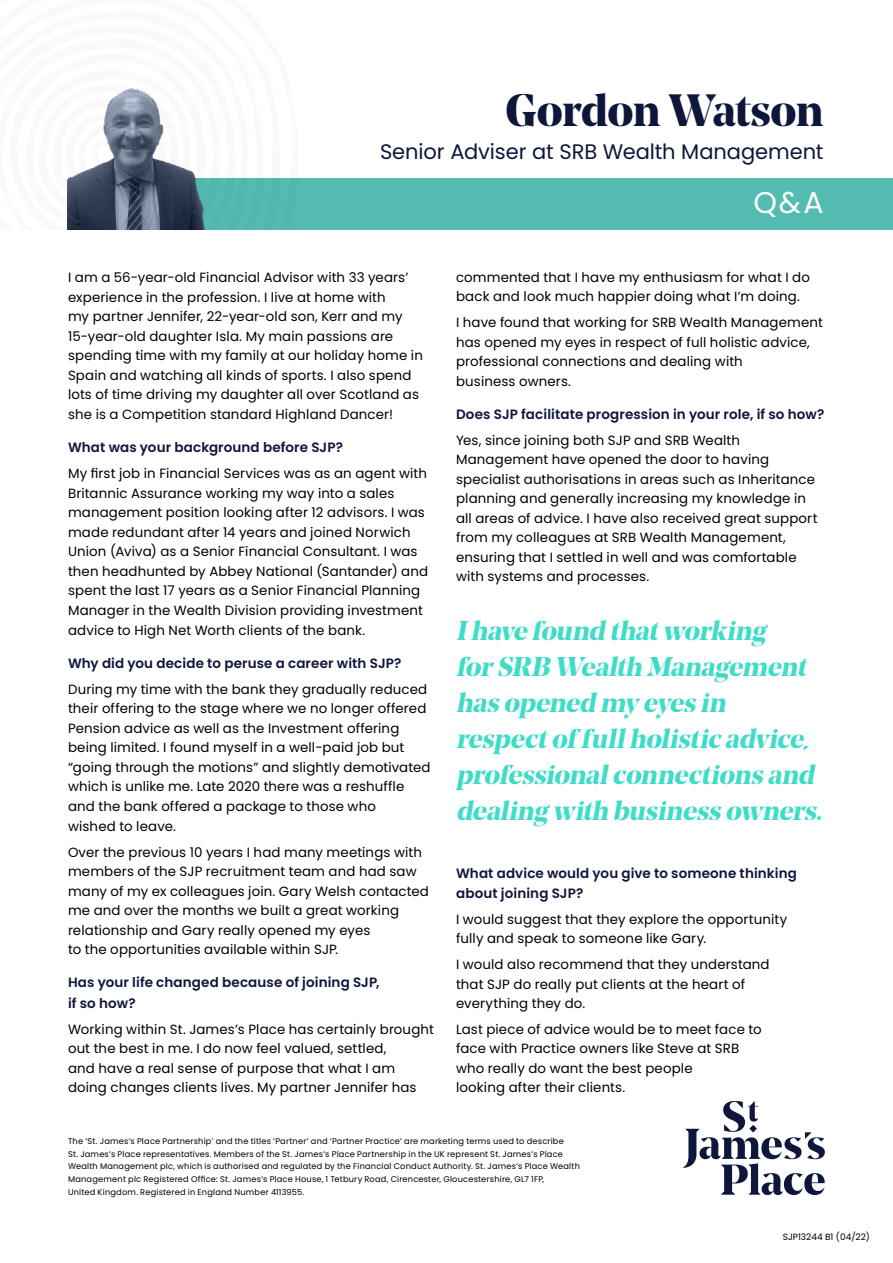
<style>
.page{position:relative;width:893px;height:1263px;background:#fff}
.page>*{position:absolute;margin:0;border:0;box-sizing:border-box;transform-origin:0 0}
.t1{font:700 45px "Noe Display SJP";letter-spacing:-.015em;color:#0f163c}
.t2{font:30px "Poppins";color:#fff}
.t3{font:italic 700 27px/36px "Noe Display SJP";letter-spacing:-.03em;color:#3fdcc8}
.t4{font:21px "Poppins";letter-spacing:-.005em;color:#0f163c}
.t5{font:600 13.5px/20.2px "Poppins";letter-spacing:.01em;color:#0f163c}
.t6{font:13.35px/19.5px "Poppins";letter-spacing:.01em;color:#000}
.t7{font:9px "Poppins";color:#000}
.t8{font:8.25px/12.8px "Poppins";letter-spacing:.025em;color:#000}
</style>
<div class="page">
<div style="left:68px;top:179px;width:825px;height:51px;background:#53bbaf"></div>
<img style="left:67px;top:88px;width:137px;height:142px">
<svg style="left:683px;top:1101px;width:142px;height:94px"></svg>
<h1 class="t1" style="left:505px;top:80px;width:320px">Gordon Watson</h1>
<h3 class="t4" style="left:380px;top:140px;width:445px">Senior Adviser at SRB Wealth Management</h3>
<h2 class="t2" style="left:754px;top:185px;width:72px">Q&amp;A</h2>
<p class="t6" style="left:68px;top:268px;width:356px">I am a 56-year-old Financial Advisor with 33 years’ experience in the profession. I live at home with<br>my partner Jennifer, 22-year-old son, Kerr and my 15-year-old daughter Isla. My main passions are spending time with my family at our holiday home in Spain and watching all kinds of sports. I also spend lots of time driving my daughter all over Scotland as she is a Competition standard Highland Dancer!</p>
<p class="t5" style="left:68px;top:437px;width:276px">What was your background before SJP?</p>
<p class="t6" style="left:68px;top:464px;width:362px">My first job in Financial Services was as an agent with Britannic Assurance working my way into a sales management position looking after 12 advisors. I was made redundant after 14 years and joined Norwich Union (Aviva) as a Senior Financial Consultant. I was then headhunted by Abbey National (Santander) and spent the last 17 years as a Senior Financial Planning Manager in the Wealth Division providing investment advice to High Net Worth clients of the bank.</p>
<p class="t5" style="left:68px;top:653px;width:335px">Why did you decide to peruse a career with SJP?</p>
<p class="t6" style="left:68px;top:679px;width:364px">During my time with the bank they gradually reduced their offering to the stage where we no longer offered Pension advice as well as the Investment offering being limited. I found myself in a well-paid job but “going through the motions” and slightly demotivated which is unlike me. Late 2020 there was a reshuffle and the bank offered a package to those who<br>wished to leave.</p>
<p class="t6" style="left:68px;top:842px;width:362px">Over the previous 10 years I had many meetings with members of the SJP recruitment team and had saw many of my ex colleagues join. Gary Welsh contacted me and over the months we built a great working relationship and Gary really opened my eyes<br>to the opportunities available within SJP.</p>
<p class="t5" style="left:68px;top:973px;width:313px">Has your life changed because of joining SJP, if so how?</p>
<p class="t6" style="left:68px;top:1019px;width:367px">Working within St. James’s Place has certainly brought out the best in me. I do now feel valued, settled,<br>and have a real sense of purpose that what I am doing changes clients lives. My partner Jennifer has</p>
<p class="t6" style="left:456px;top:268px;width:355px">commented that I have my enthusiasm for what I do back and look much happier doing what I’m doing.</p>
<p class="t6" style="left:456px;top:313px;width:368px">I have found that working for SRB Wealth Management has opened my eyes in respect of full holistic advice, professional connections and dealing with<br>business owners.</p>
<p class="t5" style="left:456px;top:404px;width:370px">Does SJP facilitate progression in your role, if so how?</p>
<p class="t6" style="left:456px;top:430px;width:363px">Yes, since joining both SJP and SRB Wealth Management have opened the door to having specialist authorisations in areas such as Inheritance planning and generally increasing my knowledge in all areas of advice. I have also received great support from my colleagues at SRB Wealth Management, ensuring that I settled in well and was comfortable with systems and processes.</p>
<h3 class="t3" style="left:456px;top:611px;width:373px">Ihave found thatworking<br>for SRB Wealth Management has opened my eyes in respectof fullholistic advice, professionalconnections and dealing with business owners.</h3>
<p class="t5" style="left:456px;top:863px;width:343px">What advice would you give to someone thinking about joining SJP?</p>
<p class="t6" style="left:456px;top:909px;width:333px">I would suggest that they explore the opportunity fully and speak to someone like Gary.</p>
<p class="t6" style="left:456px;top:955px;width:315px">I would also recommend that they understand that SJP do really put clients at the heart of everything they do.</p>
<p class="t6" style="left:456px;top:1019px;width:307px">Last piece of advice would be to meet face to face with Practice owners like Steve at SRB who really do want the best people<br>looking after their clients.</p>
<p class="t8" style="left:68px;top:1135px;width:513px">The ‘St. James’s Place Partnership’ and the titles ‘Partner’ and ‘Partner Practice’ are marketing terms used to describe<br>St. James’s Place representatives. Members of the St. James’s Place Partnership in the UK represent St. James’s Place Wealth Management plc, which is authorised and regulated by the Financial Conduct Authority. St. James’s Place Wealth Management plc Registered Office: St. James’s Place House, 1 Tetbury Road, Cirencester, Gloucestershire, GL7 1FP,<br>United Kingdom. Registered in England Number 4113955.</p>
<p class="t7" style="left:783px;top:1232px;width:89px">SJP13244 B1 (04/22)</p>
</div>
